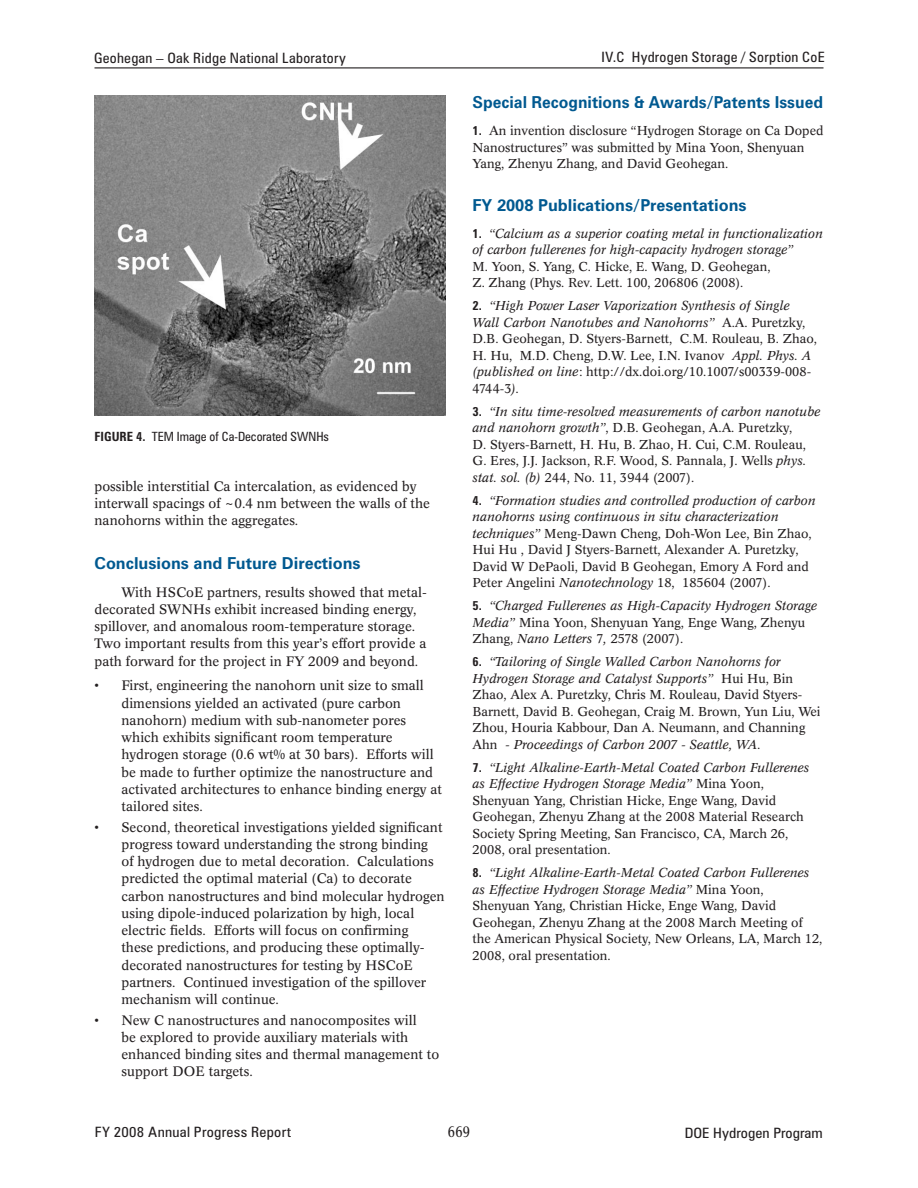
<style>
.page{position:relative;width:918px;height:1188px;background:#fff}
.page>*{position:absolute;margin:0;border:0;box-sizing:border-box;transform-origin:0 0}
._1_RptObjHead{font:700 16.5px "Zurich BT";color:#005990}
.t1{font:condensed 15px "Concorde BE";color:#231f20}
.t2{font:condensed 14.25px "Zurich BT";letter-spacing:.015em;color:#231f20;scale:1.05 1}
.t3{font:condensed 14.25px "Zurich BT";letter-spacing:.015em;color:#231f20;scale:1.08 1}
._1_Bulleted{font:13.5px/17.2px "Concorde BE";color:#231f20}
._1_Body_text{font:13.5px/17.2px "Concorde BE";color:#231f20}
._1_Bulleted_7{font:13.5px/17.2px "Concorde BE";color:#231f20}
._1_Reference{font:12.75px/16.5px "Concorde BE";color:#231f20}
._1_Reference-2{font:italic 12.75px/16.5px "Concorde BE";color:#231f20}
._1_FigureTitle{font:condensed 12.75px "Zurich BT";color:#231f20}
.s1{font-weight:700}
.s2{font-family:"Zurich BT";font-weight:700;font-stretch:condensed}
.s3{font-family:"Zurich BT";font-weight:700;font-style:normal;font-stretch:condensed}
.s4{font-style:normal}
.s5{font-style:italic}
</style>
<div class="page">
<hr style="left:94px;top:67px;width:730px;height:1px;background:#231f20">
<img style="left:94px;top:96px;width:352px;height:320px">
<p class="t2" style="left:94px;top:49px;width:241px">Geohegan – Oak Ridge National Laboratory</p>
<p class="t2" style="left:602px;top:49px;width:214px">IV.C Hydrogen Storage / Sorption CoE</p>
<p class="_1_FigureTitle" style="left:94px;top:429px;width:236px"><span class="s1">FIGURE 4.</span> TEM Image of Ca-Decorated SWNHs</p>
<p class="_1_Body_text" style="left:94px;top:477px;width:337px">possible interstitial Ca intercalation, as evidenced by interwall spacings of ~0.4 nm between the walls of the nanohorns within the aggregates.</p>
<p class="_1_RptObjHead" style="left:94px;top:553px;width:268px">Conclusions and Future Directions</p>
<p class="_1_Body_text" style="left:94px;top:584px;width:334px;text-indent:27px">With HSCoE partners, results showed that metal&shy;decorated SWNHs exhibit increased binding energy, spillover, and anomalous room-temperature storage.<br>Two important results from this year’s effort provide a path forward for the project in FY 2009 and beyond.</p>
<p class="_1_Bulleted" style="left:122px;top:677px;width:322px;text-indent:-27px">• First, engineering the nanohorn unit size to small dimensions yielded an activated (pure carbon nanohorn) medium with sub-nanometer pores which exhibits significant room temperature hydrogen storage (0.6 wt% at 30 bars). Efforts will be made to further optimize the nanostructure and activated architectures to enhance binding energy at tailored sites.</p>
<p class="_1_Bulleted" style="left:122px;top:819px;width:325px;text-indent:-27px">• Second, theoretical investigations yielded significant progress toward understanding the strong binding<br>of hydrogen due to metal decoration. Calculations predicted the optimal material (Ca) to decorate carbon nanostructures and bind molecular hydrogen using dipole-induced polarization by high, local electric fields. Efforts will focus on confirming<br>these predictions, and producing these optimally&shy;decorated nanostructures for testing by HSCoE partners. Continued investigation of the spillover mechanism will continue.</p>
<p class="_1_Bulleted_7" style="left:122px;top:1012px;width:319px;text-indent:-27px">• New C nanostructures and nanocomposites will<br>be explored to provide auxiliary materials with enhanced binding sites and thermal management to support DOE targets.</p>
<p class="_1_RptObjHead" style="left:472px;top:92px;width:352px">Special Recognitions &amp; Awards/Patents Issued</p>
<p class="_1_Reference" style="left:472px;top:123px;width:352px"><span class="s2">1.</span> An invention disclosure “Hydrogen Storage on Ca Doped<br>Nanostructures” was submitted by Mina Yoon, Shenyuan<br>Yang, Zhenyu Zhang, and David Geohegan.</p>
<p class="_1_RptObjHead" style="left:472px;top:195px;width:276px">FY 2008 Publications/Presentations</p>
<p class="_1_Reference-2" style="left:472px;top:225px;width:352px"><span class="s3">1.</span> “Calcium as a superior coating metal in functionalization of carbon fullerenes for high-capacity hydrogen storage”<br><span class="s4">M. Yoon, S. Yang, C. Hicke, E. Wang, D. Geohegan,<br>Z. Zhang (Phys. Rev. Lett. 100, 206806 (2008).</span></p>
<p class="_1_Reference" style="left:472px;top:298px;width:346px"><span class="s2">2.</span> <span class="s5">“High Power Laser Vaporization Synthesis of Single Wall Carbon Nanotubes and Nanohorns”</span> A.A. Puretzky, D.B. Geohegan, D. Styers-Barnett, C.M. Rouleau, B. Zhao, H. Hu, M.D. Cheng, D.W. Lee, I.N. Ivanov <span class="s5">Appl. Phys. A (published on line</span>: http://dx.doi.org/10.1007/s00339-008- 4744-3<span class="s5">).</span></p>
<p class="_1_Reference" style="left:472px;top:403px;width:350px"><span class="s2">3.</span> <span class="s5">“In situ time-resolved measurements of carbon nanotube and nanohorn growth”</span>, D.B. Geohegan, A.A. Puretzky,<br>D. Styers-Barnett, H. Hu, B. Zhao, H. Cui, C.M. Rouleau, G. Eres, J.J. Jackson, R.F. Wood, S. Pannala, J. Wells <span class="s5">phys. stat. sol. (b)</span> 244, No. 11, 3944 (2007).</p>
<p class="_1_Reference" style="left:472px;top:492px;width:345px"><span class="s2">4.</span> <span class="s5">“Formation studies and controlled production of carbon nanohorns using continuous in situ characterization techniques”</span> Meng-Dawn Cheng, Doh-Won Lee, Bin Zhao, Hui Hu , David J Styers-Barnett, Alexander A. Puretzky, David W DePaoli, David B Geohegan, Emory A Ford and Peter Angelini <span class="s5">Nanotechnology</span> 18, 185604 (2007).</p>
<p class="_1_Reference-2" style="left:472px;top:598px;width:346px"><span class="s3">5.</span> “Charged Fullerenes as High-Capacity Hydrogen Storage<br>Media” <span class="s4">Mina Yoon, Shenyuan Yang, Enge Wang, Zhenyu<br>Zhang,</span> Nano Letters <span class="s4">7</span>, <span class="s4">2578 (2007).</span></p>
<p class="_1_Reference" style="left:472px;top:654px;width:350px"><span class="s2">6.</span> <span class="s5">“Tailoring of Single Walled Carbon Nanohorns for Hydrogen Storage and Catalyst Supports”</span> Hui Hu, Bin Zhao, Alex A. Puretzky, Chris M. Rouleau, David Styers-Barnett, David B. Geohegan, Craig M. Brown, Yun Liu, Wei Zhou, Houria Kabbour, Dan A. Neumann, and Channing Ahn <span class="s5">- Proceedings of Carbon 2007 - Seattle, WA.</span></p>
<p class="_1_Reference" style="left:472px;top:759px;width:339px"><span class="s2">7.</span> <span class="s5">“Light Alkaline-Earth-Metal Coated Carbon Fullerenes as Effective Hydrogen Storage Media”</span> Mina Yoon, Shenyuan Yang, Christian Hicke, Enge Wang, David Geohegan, Zhenyu Zhang at the 2008 Material Research Society Spring Meeting, San Francisco, CA, March 26, 2008, oral presentation.</p>
<p class="_1_Reference" style="left:472px;top:865px;width:351px"><span class="s2">8.</span> <span class="s5">“Light Alkaline-Earth-Metal Coated Carbon Fullerenes as Effective Hydrogen Storage Media”</span> Mina Yoon, Shenyuan Yang, Christian Hicke, Enge Wang, David Geohegan, Zhenyu Zhang at the 2008 March Meeting of the American Physical Society, New Orleans, LA, March 12, 2008, oral presentation.</p>
<p class="t3" style="left:95px;top:1124px;width:184px">FY 2008 Annual Progress Report</p>
<p class="t1" style="left:448px;top:1123px;width:24px">669</p>
<p class="t3" style="left:685px;top:1124px;width:129px">DOE Hydrogen Program</p>
</div>
